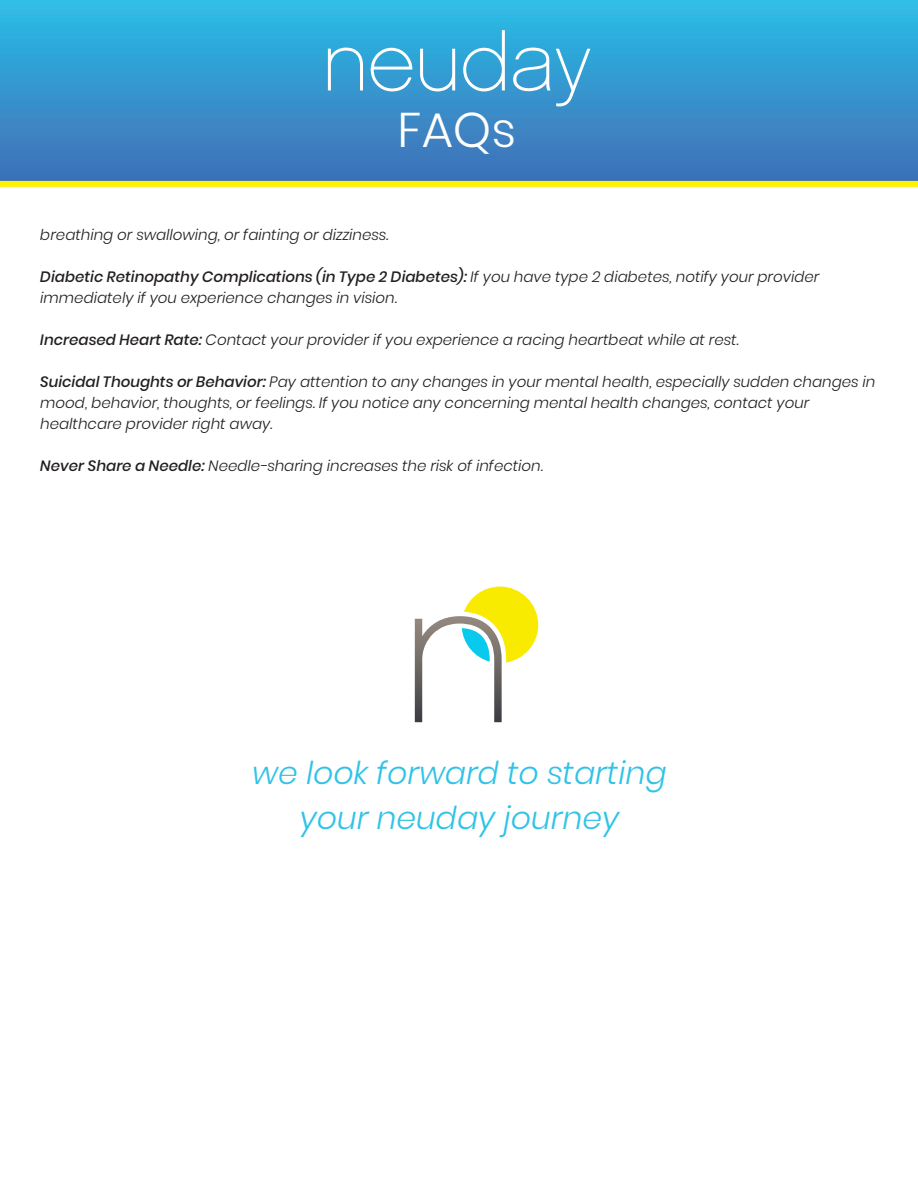
<style>
.page{position:relative;width:918px;height:1188px;background:#fff}
.page>*{position:absolute;margin:0;border:0;box-sizing:border-box;transform-origin:0 0}
.t1{font:300 48.6px "Poppins";color:#fff}
.t2{font:italic 300 31.5px/45px "Poppins";color:#30c3e7;text-align:center}
.t3{font:italic 300 15px/21px "Poppins";color:#231f20}
.s1{font-weight:500}
</style>
<div class="page">
<div style="left:0;top:0;width:918px;height:184px;background:linear-gradient(to bottom,#2bbee7,#406eb5)"></div>
<svg style="left:328px;top:48px;width:35px;height:42px"></svg>
<svg style="left:371px;top:48px;width:41px;height:43px"></svg>
<svg style="left:420px;top:49px;width:35px;height:42px"></svg>
<svg style="left:463px;top:30px;width:42px;height:61px;background:#58b5de"></svg>
<svg style="left:513px;top:48px;width:77px;height:59px;background:#55acd9"></svg>
<div style="left:0;top:181px;width:918px;height:6px;background:#fff101"></div>
<svg style="left:415px;top:587px;width:123px;height:135px"></svg>
<h1 class="t1" style="left:398px;top:102px;width:120px">FAQs</h1>
<p class="t3" style="left:40px;top:224px;width:350px">breathing or swallowing, or fainting or dizziness.</p>
<p class="t3" style="left:40px;top:266px;width:781px"><span class="s1">Diabetic Retinopathy Complications (in Type 2 Diabetes):</span> If you have type 2 diabetes, notify your provider immediately if you experience changes in vision.</p>
<p class="t3" style="left:40px;top:329px;width:700px"><span class="s1">Increased Heart Rate:</span> Contact your provider if you experience a racing heartbeat while at rest.</p>
<p class="t3" style="left:40px;top:371px;width:837px"><span class="s1">Suicidal Thoughts or Behavior:</span> Pay attention to any changes in your mental health, especially sudden changes in mood, behavior, thoughts, or feelings. If you notice any concerning mental health changes, contact your healthcare provider right away.</p>
<p class="t3" style="left:40px;top:455px;width:504px"><span class="s1">Never Share a Needle:</span> Needle-sharing increases the risk of infection.</p>
<h2 class="t2" style="left:252px;top:750px;width:416px">we look forward to starting your neuday journey</h2>
</div>
